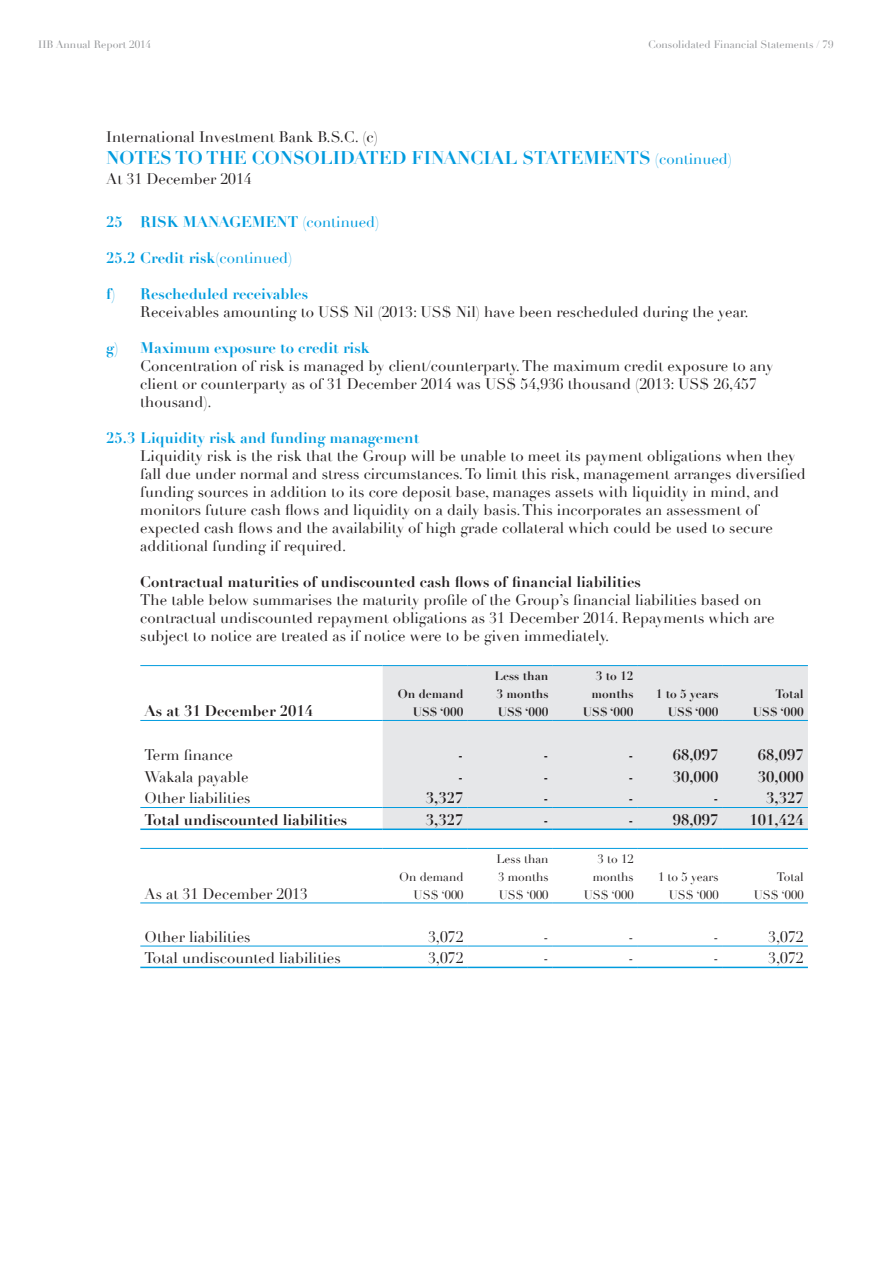
<style>
.page{position:relative;width:893px;height:1263px;background:#fff}
.page>*{position:absolute;margin:0;border:0;box-sizing:border-box;transform-origin:0 0}
.t1{font:700 18px "Didot";color:#009bde}
.t2{font:15px/18px "Didot";color:#231f20}
.t3{font:700 15px "Didot";color:#231f20}
.t4{font:700 15px "Didot";color:#009bde}
.t5{font:700 12px/18px "Didot";color:#231f20;text-align:right}
.t6{font:12px/18px "Didot";color:#231f20;text-align:right}
.t7{font:10.5px "Didot";color:#939598}
.s1{font-weight:400;font-size:15px}
.s2{font-weight:400}
</style>
<div class="page">
<div style="left:383px;top:666px;width:425px;height:162px;background:#e6e7e9"></div>
<div style="left:383px;top:721px;width:425px;height:86px;background:#e6e7e9"></div>
<hr style="left:140px;top:665px;width:243px;height:1px;background:#009bde">
<hr style="left:383px;top:665px;width:85px;height:1px;background:#009bde">
<hr style="left:468px;top:665px;width:85px;height:1px;background:#009bde">
<hr style="left:553px;top:665px;width:85px;height:1px;background:#009bde">
<hr style="left:638px;top:665px;width:85px;height:1px;background:#009bde">
<hr style="left:723px;top:665px;width:85px;height:1px;background:#009bde">
<hr style="left:140px;top:720px;width:243px;height:1px;background:#009bde">
<hr style="left:383px;top:720px;width:85px;height:1px;background:#009bde">
<hr style="left:468px;top:720px;width:85px;height:1px;background:#009bde">
<hr style="left:553px;top:720px;width:85px;height:1px;background:#009bde">
<hr style="left:638px;top:720px;width:85px;height:1px;background:#009bde">
<hr style="left:723px;top:720px;width:85px;height:1px;background:#009bde">
<hr style="left:140px;top:807px;width:243px;height:1px;background:#009bde">
<hr style="left:140px;top:828px;width:243px;height:2px;background:#009bde">
<hr style="left:383px;top:807px;width:85px;height:1px;background:#009bde">
<hr style="left:383px;top:828px;width:85px;height:2px;background:#009bde">
<hr style="left:468px;top:807px;width:85px;height:1px;background:#009bde">
<hr style="left:468px;top:828px;width:85px;height:2px;background:#009bde">
<hr style="left:553px;top:807px;width:85px;height:1px;background:#009bde">
<hr style="left:553px;top:828px;width:85px;height:2px;background:#009bde">
<hr style="left:638px;top:807px;width:85px;height:1px;background:#009bde">
<hr style="left:638px;top:828px;width:85px;height:2px;background:#009bde">
<hr style="left:723px;top:807px;width:85px;height:1px;background:#009bde">
<hr style="left:723px;top:828px;width:85px;height:2px;background:#009bde">
<hr style="left:140px;top:848px;width:243px;height:1px;background:#009bde">
<hr style="left:383px;top:848px;width:85px;height:1px;background:#009bde">
<hr style="left:468px;top:848px;width:85px;height:1px;background:#009bde">
<hr style="left:553px;top:848px;width:85px;height:1px;background:#009bde">
<hr style="left:638px;top:848px;width:85px;height:1px;background:#009bde">
<hr style="left:723px;top:848px;width:85px;height:1px;background:#009bde">
<hr style="left:140px;top:902px;width:243px;height:1px;background:#009bde">
<hr style="left:383px;top:902px;width:85px;height:1px;background:#009bde">
<hr style="left:468px;top:902px;width:85px;height:1px;background:#009bde">
<hr style="left:553px;top:902px;width:85px;height:1px;background:#009bde">
<hr style="left:638px;top:902px;width:85px;height:1px;background:#009bde">
<hr style="left:723px;top:902px;width:85px;height:1px;background:#009bde">
<hr style="left:140px;top:946px;width:243px;height:1px;background:#009bde">
<hr style="left:140px;top:967px;width:243px;height:1px;background:#009bde">
<hr style="left:383px;top:946px;width:85px;height:1px;background:#009bde">
<hr style="left:383px;top:967px;width:85px;height:1px;background:#009bde">
<hr style="left:468px;top:946px;width:85px;height:1px;background:#009bde">
<hr style="left:468px;top:967px;width:85px;height:1px;background:#009bde">
<hr style="left:553px;top:946px;width:85px;height:1px;background:#009bde">
<hr style="left:553px;top:967px;width:85px;height:1px;background:#009bde">
<hr style="left:638px;top:946px;width:85px;height:1px;background:#009bde">
<hr style="left:638px;top:967px;width:85px;height:1px;background:#009bde">
<hr style="left:723px;top:946px;width:85px;height:1px;background:#009bde">
<hr style="left:723px;top:967px;width:85px;height:1px;background:#009bde">
<p class="t7" style="left:38px;top:38px;width:114px">IIB Annual Report 2014</p>
<p class="t7" style="left:648px;top:38px;width:187px">Consolidated Financial Statements / 79</p>
<p class="t2" style="left:106px;top:128px;width:273px">International Investment Bank B.S.C. (c)</p>
<p class="t1" style="left:106px;top:147px;width:627px">NOTES TO THE CONSOLIDATED FINANCIAL STATEMENTS <span class="s1">(continued)</span></p>
<p class="t2" style="left:106px;top:170px;width:147px">At 31 December 2014</p>
<p class="t4" style="left:106px;top:213px;width:275px">25 RISK MANAGEMENT <span class="s2">(continued)</span></p>
<p class="t4" style="left:106px;top:249px;width:187px">25.2 Credit risk<span class="s2">(continued)</span></p>
<p class="t4" style="left:106px;top:285px;width:203px">f) Rescheduled receivables</p>
<p class="t2" style="left:140px;top:303px;width:610px">Receivables amounting to US$ Nil (2013: US$ Nil) have been rescheduled during the year.</p>
<p class="t4" style="left:106px;top:339px;width:265px">g) Maximum exposure to credit risk</p>
<p class="t2" style="left:140px;top:357px;width:635px">Concentration of risk is managed by client/counterparty. The maximum credit exposure to any client or counterparty as of 31 December 2014 was US$ 54,936 thousand (2013: US$ 26,457 thousand).</p>
<p class="t4" style="left:106px;top:429px;width:314px">25.3 Liquidity risk and funding management</p>
<p class="t2" style="left:140px;top:447px;width:667px">Liquidity risk is the risk that the Group will be unable to meet its payment obligations when they fall due under normal and stress circumstances.To limit this risk, management arranges diversified funding sources in addition to its core deposit base, manages assets with liquidity in mind, and monitors future cash flows and liquidity on a daily basis.This incorporates an assessment of expected cash flows and the availability of high grade collateral which could be used to secure additional funding if required.</p>
<p class="t3" style="left:140px;top:573px;width:502px">Contractual maturities of undiscounted cash flows of financial liabilities</p>
<p class="t2" style="left:140px;top:591px;width:636px">The table below summarises the maturity profile of the Group’s financial liabilities based on contractual undiscounted repayment obligations as 31 December 2014. Repayments which are subject to notice are treated as if notice were to be given immediately.</p>
<p class="t3" style="left:145px;top:702px;width:170px">As at 31 December 2014</p>
<p class="t5" style="left:398px;top:685px;width:67px">On demand<br>US$ ‘000</p>
<p class="t5" style="left:494px;top:667px;width:56px;text-align:justify">Less than 3 months US$ ‘000</p>
<p class="t5" style="left:583px;top:667px;width:52px">3 to 12 months<br>US$ ‘000</p>
<p class="t5" style="left:656px;top:685px;width:64px">1 to 5 years<br>US$ ‘000</p>
<p class="t5" style="left:753px;top:685px;width:52px">Total<br>US$ ‘000</p>
<p class="t2" style="left:145px;top:746px;width:90px">Term finance</p>
<p class="t3" style="left:458px;top:745px;width:7px">-</p>
<p class="t3" style="left:543px;top:745px;width:7px">-</p>
<p class="t3" style="left:628px;top:745px;width:7px">-</p>
<p class="t3" style="left:673px;top:745px;width:47px">68,097</p>
<p class="t3" style="left:758px;top:745px;width:47px">68,097</p>
<p class="t2" style="left:145px;top:768px;width:105px">Wakala payable</p>
<p class="t3" style="left:458px;top:767px;width:7px">-</p>
<p class="t3" style="left:543px;top:767px;width:7px">-</p>
<p class="t3" style="left:628px;top:767px;width:7px">-</p>
<p class="t3" style="left:673px;top:767px;width:47px">30,000</p>
<p class="t3" style="left:758px;top:767px;width:47px">30,000</p>
<p class="t2" style="left:145px;top:789px;width:108px">Other liabilities</p>
<p class="t3" style="left:426px;top:789px;width:39px">3,327</p>
<p class="t3" style="left:543px;top:789px;width:7px">-</p>
<p class="t3" style="left:628px;top:789px;width:7px">-</p>
<p class="t3" style="left:713px;top:789px;width:7px">-</p>
<p class="t3" style="left:766px;top:789px;width:39px">3,327</p>
<p class="t3" style="left:145px;top:810px;width:204px">Total undiscounted liabilities</p>
<p class="t3" style="left:426px;top:810px;width:39px">3,327</p>
<p class="t3" style="left:543px;top:810px;width:7px">-</p>
<p class="t3" style="left:628px;top:810px;width:7px">-</p>
<p class="t3" style="left:673px;top:810px;width:47px">98,097</p>
<p class="t3" style="left:749px;top:810px;width:56px">101,424</p>
<p class="t2" style="left:145px;top:885px;width:165px">As at 31 December 2013</p>
<p class="t6" style="left:399px;top:868px;width:66px">On demand<br>US$ ‘000</p>
<p class="t6" style="left:496px;top:850px;width:54px;text-align:justify">Less than 3 months US$ ‘000</p>
<p class="t6" style="left:584px;top:850px;width:51px">3 to 12 months<br>US$ ‘000</p>
<p class="t6" style="left:658px;top:868px;width:62px">1 to 5 years<br>US$ ‘000</p>
<p class="t6" style="left:754px;top:868px;width:51px">Total<br>US$ ‘000</p>
<p class="t2" style="left:145px;top:928px;width:108px">Other liabilities</p>
<p class="t2" style="left:428px;top:928px;width:37px">3,072</p>
<p class="t2" style="left:543px;top:928px;width:7px">-</p>
<p class="t2" style="left:628px;top:928px;width:7px">-</p>
<p class="t2" style="left:713px;top:928px;width:7px">-</p>
<p class="t2" style="left:768px;top:928px;width:37px">3,072</p>
<p class="t2" style="left:145px;top:949px;width:198px">Total undiscounted liabilities</p>
<p class="t2" style="left:428px;top:949px;width:37px">3,072</p>
<p class="t2" style="left:543px;top:949px;width:7px">-</p>
<p class="t2" style="left:628px;top:949px;width:7px">-</p>
<p class="t2" style="left:713px;top:949px;width:7px">-</p>
<p class="t2" style="left:768px;top:949px;width:37px">3,072</p>
</div>
